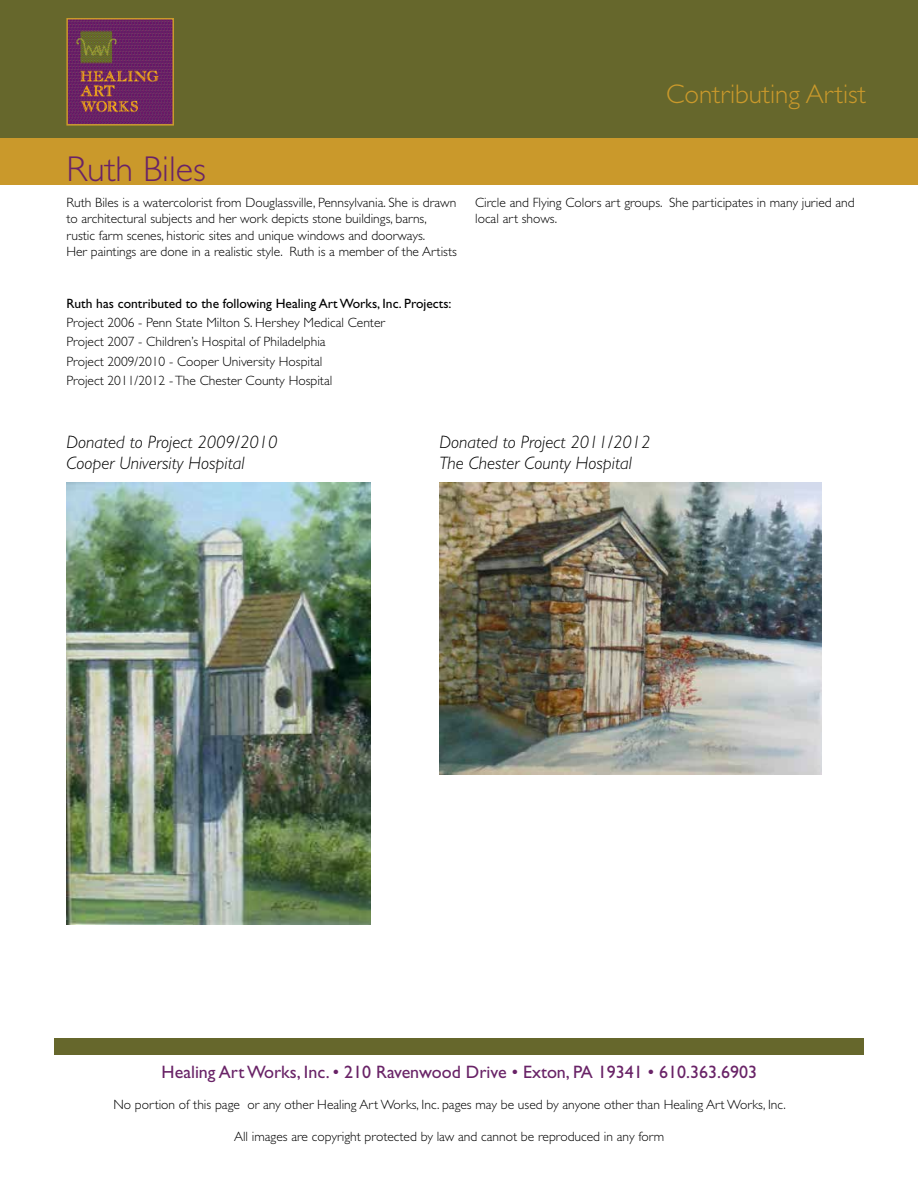
<style>
.page{position:relative;width:918px;height:1188px;background:#fff}
.page>*{position:absolute;margin:0;border:0;box-sizing:border-box;transform-origin:0 0}
.t1{font:300 36px "Gill Sans Std";color:#692367}
.t2{font:300 27px "Gill Sans Std";color:#ca992b}
.t3{font:italic 300 18px/21.6px "Gill Sans Std";color:#000}
.t4{font:18px "Gill Sans Std";color:#692367}
.t5{font:300 13.5px/16.2px "Gill Sans Std";color:#000}
.t6{font:13.5px "Gill Sans Std";color:#000}
</style>
<div class="page">
<div style="left:0;top:0;width:918px;height:138px;background:#66672c"></div>
<img style="left:69px;top:21px;width:102px;height:102px">
<div style="left:66px;top:18px;width:108px;height:108px;border:2px solid #ca992b"></div>
<div style="left:0;top:138px;width:918px;height:46px;background:#ca992b"></div>
<div style="left:54px;top:1038px;width:810px;height:16px;background:#66672c"></div>
<img style="left:439px;top:482px;width:383px;height:292px">
<img style="left:66px;top:482px;width:304px;height:442px">
<h1 class="t1" style="left:66px;top:148px;width:141px">Ruth Biles</h1>
<h2 class="t2" style="left:666px;top:79px;width:201px">Contributing Artist</h2>
<p class="t5" style="left:66px;top:195px;width:392px">Ruth Biles is a watercolorist from Douglassville, Pennsylvania. She is drawn to architectural subjects and her work depicts stone buildings, barns, rustic farm scenes, historic sites and unique windows and doorways.<br>Her paintings are done in a realistic style. Ruth is a member of the Artists</p>
<p class="t5" style="left:475px;top:195px;width:381px">Circle and Flying Colors art groups. She participates in many juried and local art shows.</p>
<p class="t6" style="left:66px;top:296px;width:387px">Ruth has contributed to the following Healing Art Works, Inc. Projects:</p>
<p class="t5" style="left:66px;top:313px;width:320px;line-height:19.2px">Project 2006 - Penn State Milton S. Hershey Medical Center Project 2007 - Children’s Hospital of Philadelphia<br>Project 2009/2010 - Cooper University Hospital<br>Project 2011/2012 - The Chester County Hospital</p>
<h3 class="t3" style="left:66px;top:431px;width:213px">Donated to Project 2009/2010<br>Cooper University Hospital</h3>
<h3 class="t3" style="left:439px;top:431px;width:213px">Donated to Project 2011/2012<br>The Chester County Hospital</h3>
<h3 class="t4" style="left:162px;top:1061px;width:597px">Healing Art Works, Inc. • 210 Ravenwood Drive • Exton, PA 19341 • 610.363.6903</h3>
<p class="t5" style="left:113px;top:1097px;width:674px">No portion of this page or any other Healing Art Works, Inc. pages may be used by anyone other than Healing Art Works, Inc.</p>
<p class="t5" style="left:234px;top:1129px;width:431px">All images are copyright protected by law and cannot be reproduced in any form</p>
</div>
